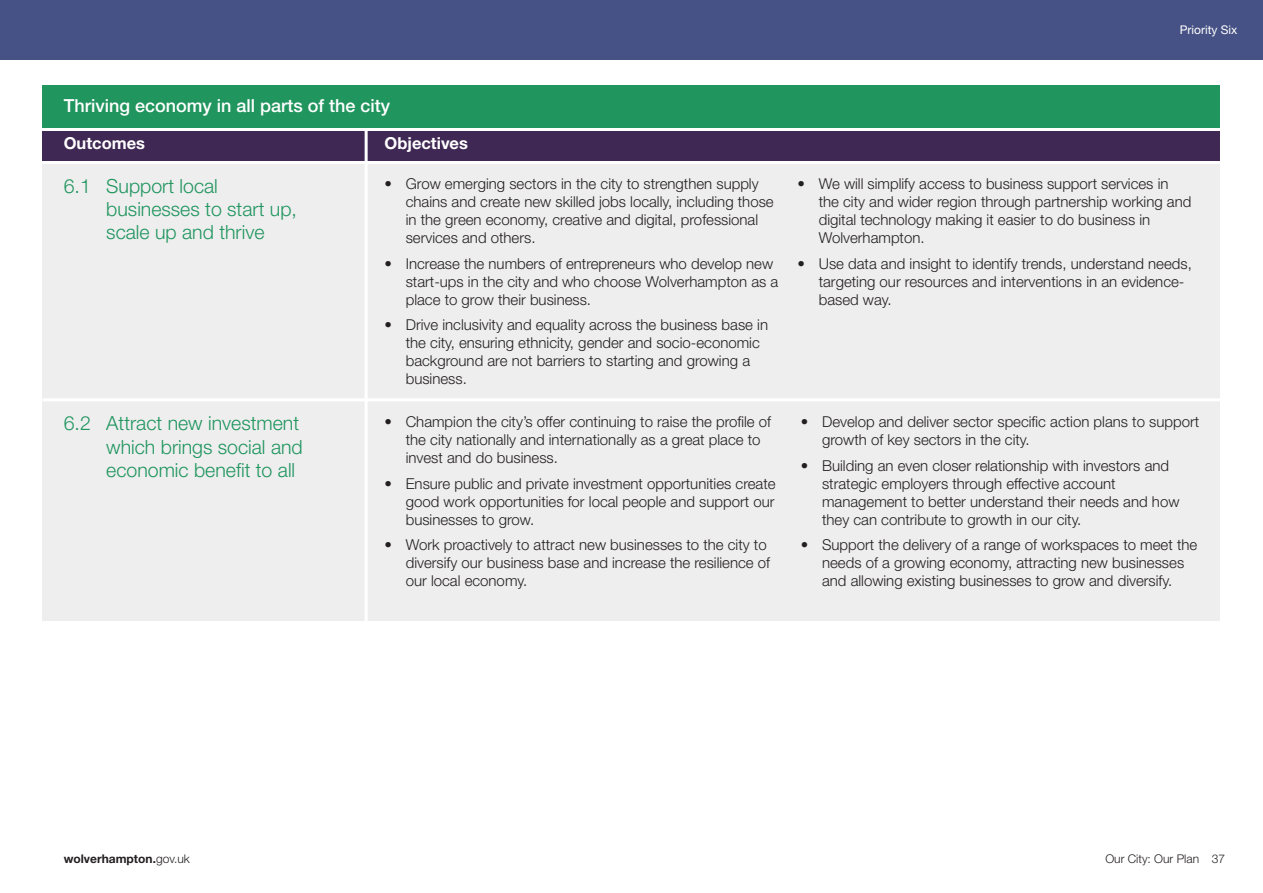
<style>
.page{position:relative;width:1263px;height:893px;background:#fff}
.page>*{position:absolute;margin:0;border:0;box-sizing:border-box;transform-origin:0 0}
.t1{font:300 19.5px/23.2px "Helvetica Neue LT Std";color:#20955e}
.t2{font:500 18px "Helvetica Neue LT Std";color:#fff}
.t3{font:700 16.5px "Helvetica Neue LT Std";color:#fff}
.t4{font:300 15px/18px "Helvetica Neue LT Std";color:#231f20}
.t5{font:700 12px "Helvetica Neue LT Std";color:#231f20}
.t6{font:300 12px "Helvetica Neue LT Std";color:#231f20}
.t7{font:12px "Helvetica Neue LT Std";color:#fff}
.s1{font-weight:300}
</style>
<div class="page">
<div style="left:0;top:0;width:1263px;height:60px;background:#465285"></div>
<div style="left:43px;top:164px;width:1177px;height:456px;background:#eeeeef"></div>
<div style="left:43px;top:85px;width:1177px;height:43px;background:#20955e"></div>
<div style="left:43px;top:131px;width:1177px;height:29px;background:#402854"></div>
<hr style="left:43px;top:398px;width:1177px;height:3px;background:#fff">
<hr style="left:365px;top:130px;width:3px;height:705px;background:#fff">
<p class="t7" style="left:1180px;top:25px;width:59px">Priority Six</p>
<p class="t2" style="left:64px;top:99px;width:328px">Thriving economy in all parts of the city</p>
<p class="t3" style="left:64px;top:137px;width:83px">Outcomes</p>
<p class="t3" style="left:384px;top:137px;width:85px">Objectives</p>
<p class="t4" style="left:406px;top:176px;width:369px;text-indent:-21px">• Grow emerging sectors in the city to strengthen supply chains and create new skilled jobs locally, including those in the green economy, creative and digital, professional services and others.</p>
<p class="t4" style="left:406px;top:256px;width:374px;text-indent:-21px">• Increase the numbers of entrepreneurs who develop new start-ups in the city and who choose Wolverhampton as a place to grow their business.</p>
<p class="t4" style="left:406px;top:317px;width:364px;text-indent:-21px">• Drive inclusivity and equality across the business base in the city, ensuring ethnicity, gender and socio-economic background are not barriers to starting and growing a business.</p>
<p class="t1" style="left:106px;top:176px;width:192px;text-indent:-43px">6.1 Support local businesses to start up, scale up and thrive</p>
<p class="t1" style="left:106px;top:414px;width:198px;text-indent:-43px">6.2 Attract new investment which brings social and economic benefit to all</p>
<p class="t4" style="left:406px;top:414px;width:367px;text-indent:-21px">• Champion the city’s offer continuing to raise the profile of the city nationally and internationally as a great place to invest and do business.</p>
<p class="t4" style="left:406px;top:476px;width:371px;text-align:justify;text-indent:-21px">• Ensure public and private investment opportunities create good work opportunities for local people and support our businesses to grow.</p>
<p class="t4" style="left:406px;top:537px;width:366px;text-indent:-21px">• Work proactively to attract new businesses to the city to diversify our business base and increase the resilience of our local economy.</p>
<p class="t4" style="left:819px;top:176px;width:374px;text-indent:-21px">• We will simplify access to business support services in the city and wider region through partnership working and digital technology making it easier to do business in Wolverhampton.</p>
<p class="t4" style="left:819px;top:256px;width:375px;text-indent:-21px">• Use data and insight to identify trends, understand needs, targeting our resources and interventions in an evidence&shy;based way.</p>
<p class="t4" style="left:822px;top:414px;width:379px;text-indent:-21px">• Develop and deliver sector specific action plans to support growth of key sectors in the city.</p>
<p class="t4" style="left:822px;top:458px;width:359px;text-indent:-21px">• Building an even closer relationship with investors and strategic employers through effective account management to better understand their needs and how they can contribute to growth in our city.</p>
<p class="t4" style="left:801px;top:537px;width:398px;text-align:center">• Support the delivery of a range of workspaces to meet the needs of a growing economy, attracting new businesses<br>and allowing existing businesses to grow and diversify.</p>
<p class="t5" style="left:64px;top:855px;width:127px">wolverhampton.<span class="s1">gov.uk</span></p>
<p class="t6" style="left:1105px;top:855px;width:95px">Our City: Our Plan</p>
<p class="t6" style="left:1212px;top:855px;width:15px">37</p>
</div>
